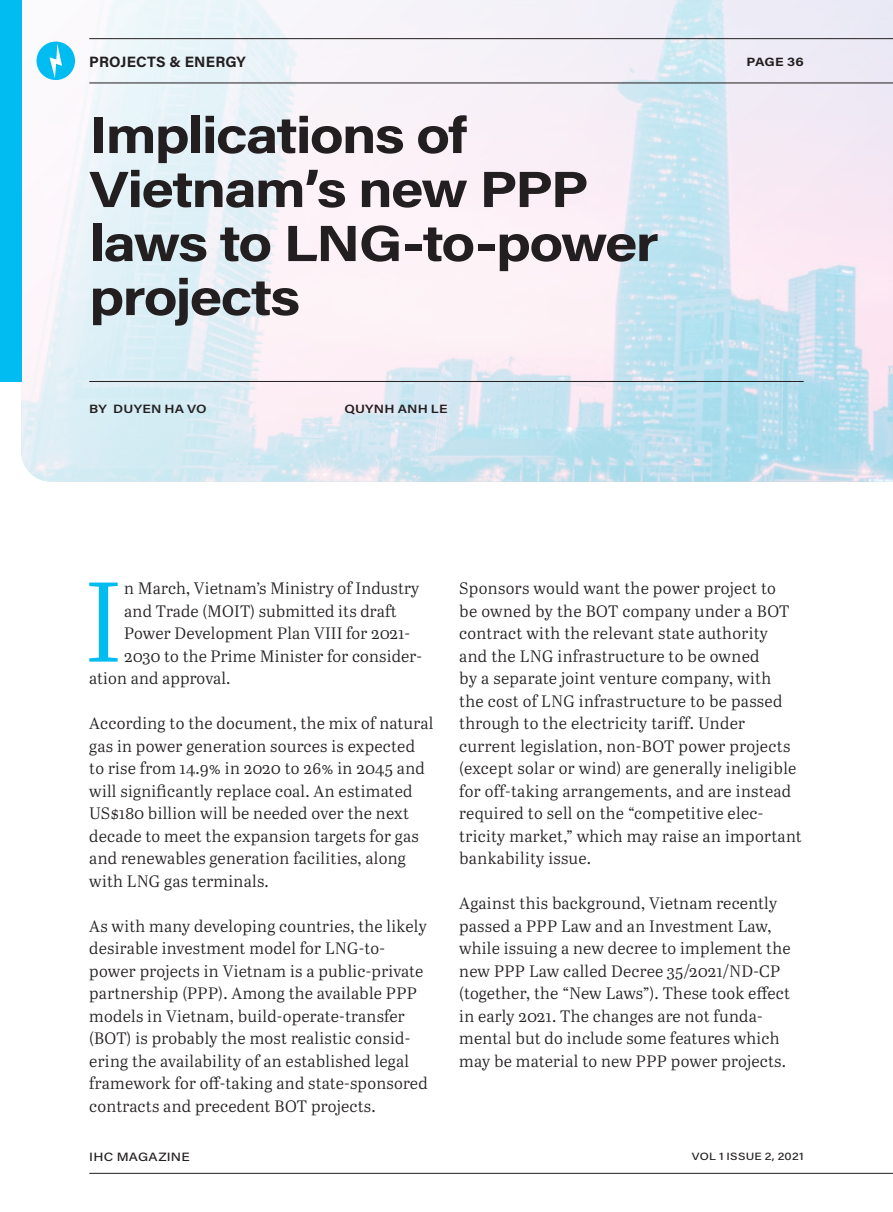
<style>
.page{position:relative;width:893px;height:1212px;background:#fff}
.page>*{position:absolute;margin:0;border:0;box-sizing:border-box;transform-origin:0 0}
.Body_Std_First{font:112.95px "Abril Text Lt";color:#00bcf1}
.Heading_1{font:700 51px/54px "Acumin Pro";letter-spacing:-.035em;color:#231f20;scale:1.15 1}
.Body_Std{font:16.5px/22.5px "Abril Text Lt";letter-spacing:.015em;color:#231f20}
.Body_Std_First-2{font:16.5px "Abril Text Lt";letter-spacing:.01em;color:#231f20}
.Running_head{font:700 15px "Acumin Pro";letter-spacing:.015em;color:#231f20}
.Author_Subhead{font:600 12px "Acumin Pro";letter-spacing:.01em;color:#231f20;scale:1.15 1}
.t1{font:500 12px "Acumin Pro";letter-spacing:.015em;color:#231f20;scale:1.15 1}
.t2{font:700 12px "Acumin Pro";letter-spacing:.01em;color:#231f20;scale:1.15 1}
.t3{font:500 10.5px "Acumin Pro";letter-spacing:.02em;color:#231f20;scale:1.15 1}
</style>
<div class="page">
<hr style="left:89px;top:1173px;width:804px;height:1px;background:#231f20">
<svg style="left:21px;top:0;width:872px;height:482px"></svg>
<div style="left:0;top:0;width:21px;height:382px;background:#00bcf1"></div>
<div style="left:37px;top:42px;width:38px;height:38px;background:#00bcf1;border-radius:50%"></div>
<svg style="left:50px;top:43px;width:12px;height:35px"></svg>
<hr style="left:89px;top:381px;width:715px;height:1px;background:#231f20">
<hr style="left:89px;top:83px;width:804px;height:1px;background:#231f20">
<hr style="left:89px;top:38px;width:804px;height:1px;background:#231f20">
<p class="Running_head" style="left:89px;top:51px;width:158px">PROJECTS &amp; ENERGY</p>
<p class="Heading_1" style="left:89px;top:106px;width:497px">Implications of<br>Vietnam’s new PPP laws to LNG-to-power projects</p>
<p class="Author_Subhead" style="left:89px;top:400px;width:104px">BY DUYEN HA VO</p>
<p class="Author_Subhead" style="left:344px;top:400px;width:91px">QUYNH ANH LE</p>
<p class="t2" style="left:746px;top:53px;width:51px">PAGE 36</p>
<p class="Body_Std_First" style="left:84px;top:541px;width:41px">I</p>
<p class="Body_Std_First-2" style="left:124px;top:576px;width:296px">n March, Vietnam’s Ministry of Industry</p>
<p class="Body_Std_First-2" style="left:124px;top:599px;width:274px">and Trade (MOIT) submitted its draft</p>
<p class="Body_Std_First-2" style="left:124px;top:621px;width:287px">Power Development Plan VIII for 2021-</p>
<p class="Body_Std_First-2" style="left:124px;top:644px;width:299px">2030 to the Prime Minister for consider-</p>
<p class="Body_Std_First-2" style="left:89px;top:666px;width:143px">ation and approval.</p>
<p class="Body_Std" style="left:89px;top:711px;width:346px">According to the document, the mix of natural gas in power generation sources is expected to rise from 14.9% in 2020 to 26% in 2045 and will significantly replace coal. An estimated US$180 billion will be needed over the next decade to meet the expansion targets for gas and renewables generation facilities, along with LNG gas terminals.</p>
<p class="Body_Std" style="left:89px;top:914px;width:340px">As with many developing countries, the likely desirable investment model for LNG-to&shy;power projects in Vietnam is a public-private partnership (PPP). Among the available PPP models in Vietnam, build-operate-transfer (BOT) is probably the most realistic consid&shy;ering the availability of an established legal framework for off-taking and state-sponsored contracts and precedent BOT projects.</p>
<p class="Body_Std" style="left:459px;top:576px;width:344px">Sponsors would want the power project to<br>be owned by the BOT company under a BOT contract with the relevant state authority<br>and the LNG infrastructure to be owned<br>by a separate joint venture company, with<br>the cost of LNG infrastructure to be passed through to the electricity tariff. Under current legislation, non-BOT power projects (except solar or wind) are generally ineligible for off-taking arrangements, and are instead required to sell on the “competitive elec&shy;tricity market,” which may raise an important bankability issue.</p>
<p class="Body_Std" style="left:459px;top:891px;width:333px">Against this background, Vietnam recently passed a PPP Law and an Investment Law, while issuing a new decree to implement the new PPP Law called Decree 35/2021/ND-CP (together, the “New Laws”). These took effect in early 2021. The changes are not funda&shy;mental but do include some features which may be material to new PPP power projects.</p>
<p class="t1" style="left:89px;top:1149px;width:89px">IHC MAGAZINE</p>
<p class="t3" style="left:692px;top:1149px;width:99px">VOL 1 ISSUE 2, 2021</p>
</div>
